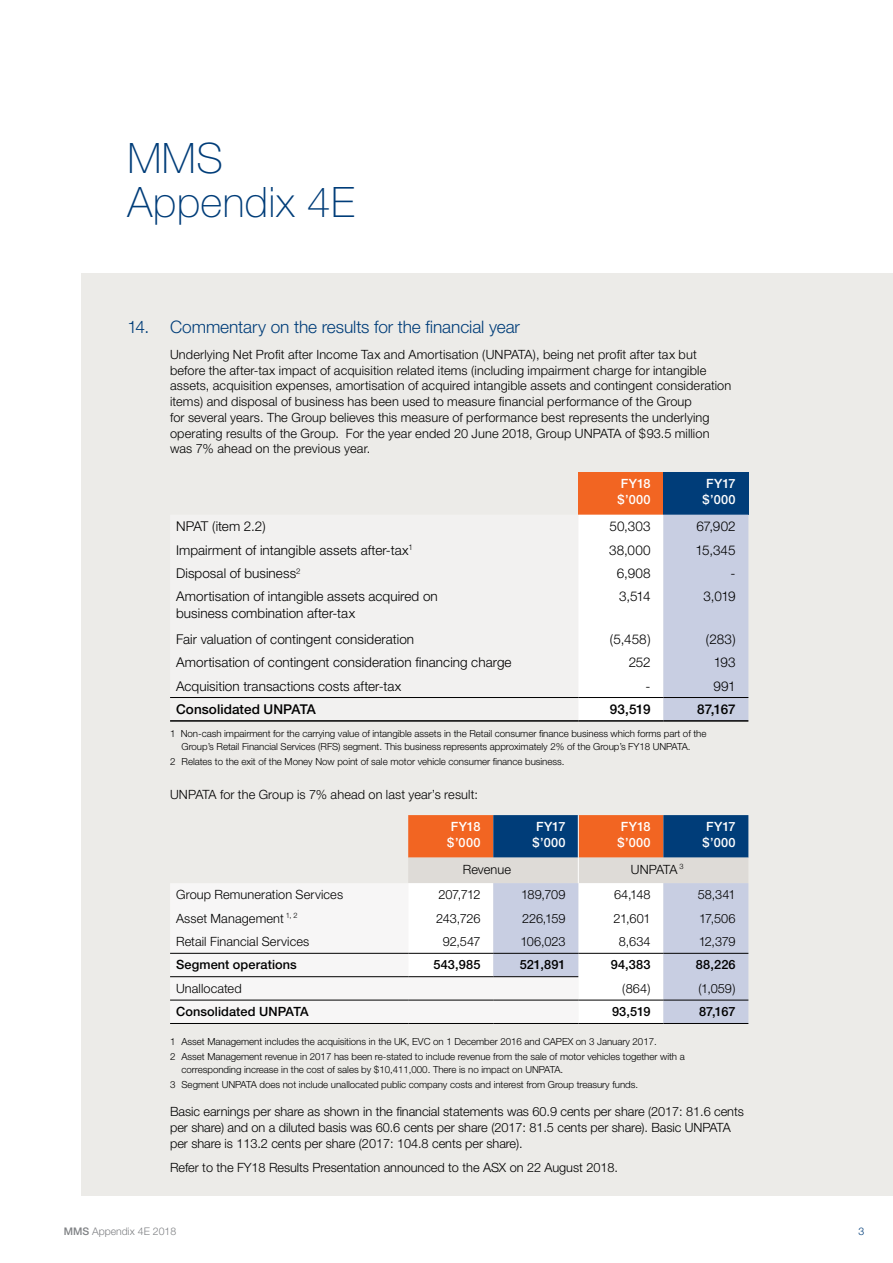
<style>
.page{position:relative;width:893px;height:1263px;background:#fff}
.page>*{position:absolute;margin:0;border:0;box-sizing:border-box;transform-origin:0 0}
.t1{font:100 42px/43.5px "Helvetica Neue";letter-spacing:.01em;color:#003d79}
.ar_heading_02{font:300 17.25px "Helvetica Neue";letter-spacing:-.005em;color:#003d79}
.ar_heading_02-2{font:300 13.5px/16.5px "Helvetica Neue";letter-spacing:.005em;color:#000}
.ar_heading_02-3{font:500 13.5px "Helvetica Neue";letter-spacing:.005em;color:#000}
.ar_heading_02-4{font:300 12.75px/15.8px "Helvetica Neue";letter-spacing:.01em;color:#000}
.ar_body_copy_01{font:300 12.75px/15.8px "Helvetica Neue";letter-spacing:-.005em;color:#000}
.ar_heading_02-5{font:500 12.75px "Helvetica Neue";letter-spacing:.01em;color:#000}
.ar_heading_02-6{font:500 12.75px/15.8px "Helvetica Neue";letter-spacing:.025em;color:#fff}
.t2{font:300 10.5px "Helvetica Neue";color:#808285}
.t3{font:300 10.5px "Helvetica Neue";color:#003d79}
.ar_footnotes_01{font:300 9.75px/12.8px "Helvetica Neue";letter-spacing:-.005em;color:#000;text-align:center}
.s1{font-weight:500}
</style>
<div class="page">
<div style="left:81px;top:273px;width:812px;height:923px;background:#ecebe8"></div>
<div style="left:578px;top:472px;width:85px;height:43px;background:#f26522"></div>
<div style="left:663px;top:472px;width:85px;height:43px;background:#003d79"></div>
<svg style="left:578px;top:515px;width:170px;height:205px;background:#e3e6f0"></svg>
<hr style="left:170px;top:697px;width:408px;height:1px;background:#000">
<hr style="left:578px;top:697px;width:85px;height:1px;background:#000">
<hr style="left:663px;top:697px;width:85px;height:1px;background:#000">
<hr style="left:170px;top:720px;width:408px;height:2px;background:#000">
<hr style="left:578px;top:720px;width:85px;height:2px;background:#000">
<hr style="left:663px;top:720px;width:85px;height:2px;background:#000">
<div style="left:170px;top:883px;width:238px;height:139px;background:#f7f6f6"></div>
<svg style="left:408px;top:815px;width:340px;height:208px;background:#cec7cb"></svg>
<hr style="left:578px;top:815px;width:1px;height:43px;background:#fff">
<hr style="left:170px;top:953px;width:238px;height:1px;background:#000">
<hr style="left:408px;top:953px;width:85px;height:1px;background:#000">
<hr style="left:493px;top:953px;width:85px;height:1px;background:#000">
<hr style="left:578px;top:953px;width:85px;height:1px;background:#000">
<hr style="left:663px;top:953px;width:85px;height:1px;background:#000">
<hr style="left:170px;top:1023px;width:238px;height:1px;background:#000">
<hr style="left:408px;top:1023px;width:85px;height:1px;background:#000">
<hr style="left:493px;top:1023px;width:85px;height:1px;background:#000">
<hr style="left:578px;top:1023px;width:85px;height:1px;background:#000">
<hr style="left:663px;top:1023px;width:85px;height:1px;background:#000">
<hr style="left:170px;top:976px;width:238px;height:1px;background:#000">
<hr style="left:408px;top:976px;width:85px;height:1px;background:#000">
<hr style="left:493px;top:976px;width:85px;height:1px;background:#000">
<hr style="left:170px;top:1000px;width:238px;height:1px;background:#000">
<hr style="left:408px;top:1000px;width:85px;height:1px;background:#000">
<hr style="left:493px;top:1000px;width:85px;height:1px;background:#000">
<hr style="left:578px;top:1000px;width:85px;height:1px;background:#000">
<hr style="left:663px;top:1000px;width:85px;height:1px;background:#000">
<p class="t1" style="left:128px;top:137px;width:229px">MMS<br>Appendix 4E</p>
<p class="ar_heading_02" style="left:128px;top:316px;width:394px">14. Commentary on the results for the financial year</p>
<p class="ar_heading_02-4" style="left:170px;top:346px;width:563px">Underlying Net Profit after Income Tax and Amortisation (UNPATA), being net profit after tax but before the after-tax impact of acquisition related items (including impairment charge for intangible assets, acquisition expenses, amortisation of acquired intangible assets and contingent consideration items) and disposal of business has been used to measure financial performance of the Group<br>for several years. The Group believes this measure of performance best represents the underlying operating results of the Group. For the year ended 20 June 2018, Group UNPATA of $93.5 million was 7% ahead on the previous year.</p>
<p class="ar_heading_02-6" style="left:617px;top:475px;width:35px">FY18 $’000</p>
<p class="ar_heading_02-6" style="left:702px;top:475px;width:35px">FY17 $’000</p>
<p class="ar_heading_02-2" style="left:176px;top:518px;width:91px">NPAT (item 2.2)</p>
<p class="ar_heading_02-2" style="left:610px;top:518px;width:43px">50,303</p>
<p class="ar_heading_02-2" style="left:696px;top:518px;width:41px">67,902</p>
<p class="ar_heading_02-2" style="left:176px;top:541px;width:238px">Impairment of intangible assets after-tax<sup>1</sup></p>
<p class="ar_heading_02-2" style="left:609px;top:541px;width:43px">38,000</p>
<p class="ar_heading_02-2" style="left:695px;top:541px;width:42px">15,345</p>
<p class="ar_heading_02-2" style="left:176px;top:565px;width:126px">Disposal of business<sup>2</sup></p>
<p class="ar_heading_02-2" style="left:617px;top:565px;width:35px">6,908</p>
<p class="ar_heading_02-2" style="left:731px;top:565px;width:6px">-</p>
<p class="ar_heading_02-2" style="left:176px;top:588px;width:263px">Amortisation of intangible assets acquired on business combination after-tax</p>
<p class="ar_heading_02-2" style="left:619px;top:588px;width:33px">3,514</p>
<p class="ar_heading_02-2" style="left:703px;top:588px;width:34px">3,019</p>
<p class="ar_heading_02-2" style="left:176px;top:631px;width:240px">Fair valuation of contingent consideration</p>
<p class="ar_heading_02-2" style="left:610px;top:631px;width:42px">(5,458)</p>
<p class="ar_heading_02-2" style="left:706px;top:631px;width:31px">(283)</p>
<p class="ar_heading_02-2" style="left:176px;top:654px;width:337px">Amortisation of contingent consideration financing charge</p>
<p class="ar_heading_02-2" style="left:629px;top:654px;width:23px">252</p>
<p class="ar_heading_02-2" style="left:714px;top:654px;width:23px">193</p>
<p class="ar_heading_02-2" style="left:176px;top:677px;width:227px">Acquisition transactions costs after-tax</p>
<p class="ar_heading_02-2" style="left:646px;top:677px;width:6px">-</p>
<p class="ar_heading_02-2" style="left:713px;top:677px;width:24px">991</p>
<p class="ar_heading_02-3" style="left:176px;top:701px;width:141px">Consolidated UNPATA</p>
<p class="ar_heading_02-3" style="left:610px;top:701px;width:42px">93,519</p>
<p class="ar_heading_02-3" style="left:697px;top:701px;width:40px">87,167</p>
<p class="ar_footnotes_01" style="left:170px;top:727px;width:538px">1 Non-cash impairment for the carrying value of intangible assets in the Retail consumer finance business which forms part of the<br>Group’s Retail Financial Services (RFS) segment. This business represents approximately 2% of the Group’s FY18 UNPATA.</p>
<p class="ar_footnotes_01" style="left:170px;top:754px;width:396px">2 Relates to the exit of the Money Now point of sale motor vehicle consumer finance business.</p>
<p class="ar_heading_02-4" style="left:170px;top:787px;width:310px">UNPATA for the Group is 7% ahead on last year’s result:</p>
<p class="ar_heading_02-6" style="left:447px;top:818px;width:35px">FY18 $’000</p>
<p class="ar_heading_02-6" style="left:532px;top:818px;width:35px">FY17 $’000</p>
<p class="ar_heading_02-6" style="left:617px;top:818px;width:35px">FY18 $’000</p>
<p class="ar_heading_02-6" style="left:702px;top:818px;width:35px">FY17 $’000</p>
<p class="ar_heading_02-4" style="left:463px;top:861px;width:50px">Revenue</p>
<p class="ar_heading_02-4" style="left:631px;top:861px;width:54px">UNPATA <sup>3</sup></p>
<p class="ar_heading_02-4" style="left:176px;top:886px;width:169px">Group Remuneration Services</p>
<p class="ar_heading_02-4" style="left:438px;top:886px;width:44px">207,712</p>
<p class="ar_heading_02-4" style="left:521px;top:886px;width:46px">189,709</p>
<p class="ar_heading_02-4" style="left:614px;top:886px;width:38px">64,148</p>
<p class="ar_heading_02-4" style="left:698px;top:886px;width:39px">58,341</p>
<p class="ar_heading_02-4" style="left:176px;top:910px;width:123px">Asset Management <sup>1,</sup> <sup>2</sup></p>
<p class="ar_heading_02-4" style="left:436px;top:910px;width:46px">243,726</p>
<p class="ar_heading_02-4" style="left:522px;top:910px;width:45px">226,159</p>
<p class="ar_heading_02-4" style="left:613px;top:910px;width:39px">21,601</p>
<p class="ar_heading_02-4" style="left:699px;top:910px;width:38px">17,506</p>
<p class="ar_heading_02-4" style="left:176px;top:933px;width:135px">Retail Financial Services</p>
<p class="ar_heading_02-4" style="left:443px;top:933px;width:39px">92,547</p>
<p class="ar_heading_02-4" style="left:520px;top:933px;width:47px">106,023</p>
<p class="ar_heading_02-4" style="left:619px;top:933px;width:33px">8,634</p>
<p class="ar_heading_02-4" style="left:699px;top:933px;width:38px">12,379</p>
<p class="ar_heading_02-5" style="left:176px;top:957px;width:122px">Segment operations</p>
<p class="ar_heading_02-5" style="left:433px;top:957px;width:49px">543,985</p>
<p class="ar_heading_02-5" style="left:520px;top:957px;width:47px">521,891</p>
<p class="ar_heading_02-5" style="left:611px;top:957px;width:41px">94,383</p>
<p class="ar_heading_02-5" style="left:696px;top:957px;width:41px">88,226</p>
<p class="ar_heading_02-4" style="left:176px;top:980px;width:67px">Unallocated</p>
<p class="ar_heading_02-4" style="left:622px;top:980px;width:30px">(864)</p>
<p class="ar_heading_02-4" style="left:698px;top:980px;width:39px">(1,059)</p>
<p class="ar_heading_02-5" style="left:176px;top:1004px;width:134px">Consolidated UNPATA</p>
<p class="ar_heading_02-5" style="left:612px;top:1004px;width:40px">93,519</p>
<p class="ar_heading_02-5" style="left:699px;top:1004px;width:38px">87,167</p>
<p class="ar_footnotes_01" style="left:170px;top:1035px;width:488px">1 Asset Management includes the acquisitions in the UK, EVC on 1 December 2016 and CAPEX on 3 January 2017.</p>
<p class="ar_footnotes_01" style="left:182px;top:1050px;width:505px;text-align:left;text-indent:-11px">2 Asset Management revenue in 2017 has been re-stated to include revenue from the sale of motor vehicles together with a corresponding increase in the cost of sales by $10,411,000. There is no impact on UNPATA.</p>
<p class="ar_footnotes_01" style="left:170px;top:1077px;width:470px">3 Segment UNPATA does not include unallocated public company costs and interest from Group treasury funds.</p>
<p class="ar_body_copy_01" style="left:170px;top:1103px;width:575px">Basic earnings per share as shown in the financial statements was 60.9 cents per share (2017: 81.6 cents per share) and on a diluted basis was 60.6 cents per share (2017: 81.5 cents per share). Basic UNPATA per share is 113.2 cents per share (2017: 104.8 cents per share).</p>
<p class="ar_body_copy_01" style="left:170px;top:1159px;width:449px">Refer to the FY18 Results Presentation announced to the ASX on 22 August 2018.</p>
<p class="t2" style="left:64px;top:1225px;width:114px"><span class="s1">MMS</span> Appendix 4E 2018</p>
<p class="t3" style="left:858px;top:1225px;width:7px">3</p>
</div>
